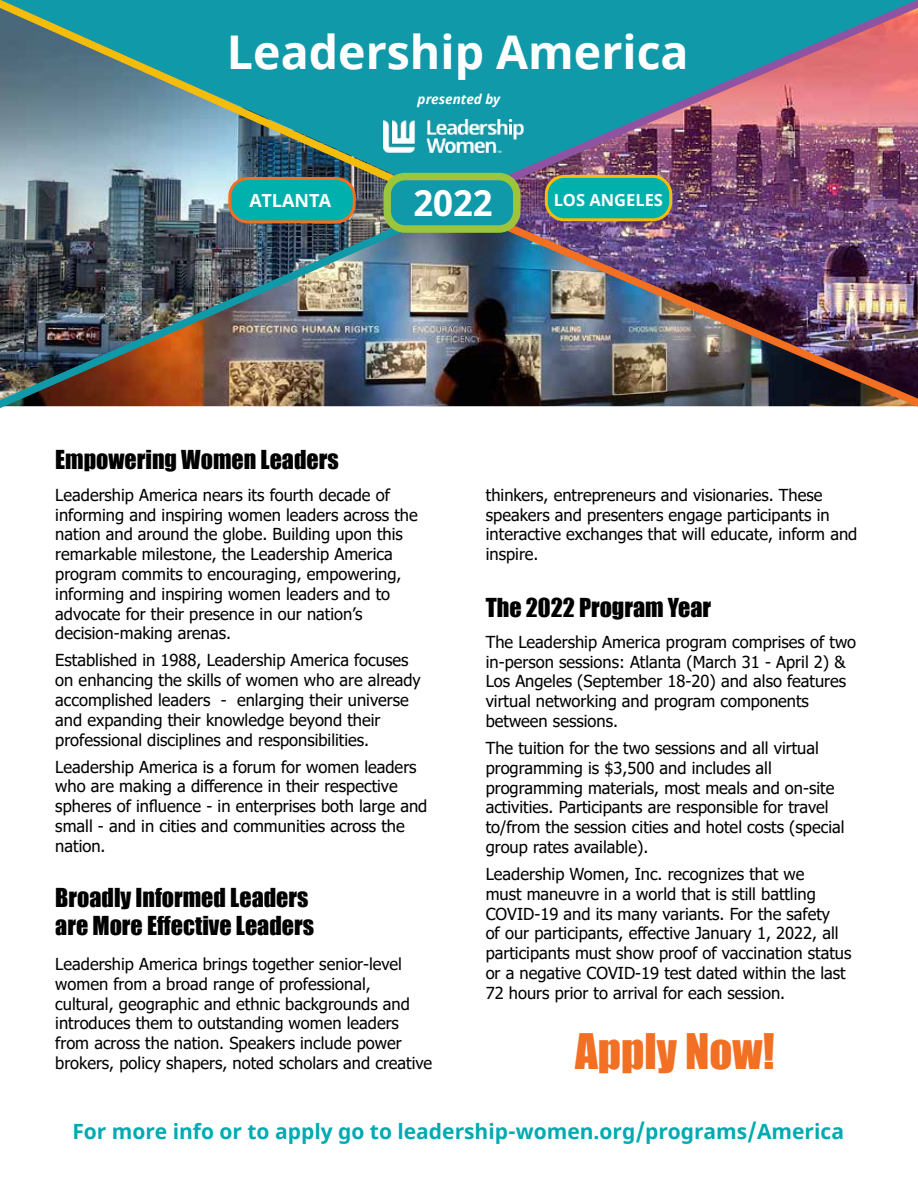
<style>
.page{position:relative;width:918px;height:1188px;background:#fff}
.page>*{position:absolute;margin:0;border:0;box-sizing:border-box;transform-origin:0 0}
.t1{font:700 46.5px "Noto Sans";color:#fff}
.t2{font:45px "Impact";color:#f17023}
.t3{font:700 36px "Noto Sans";color:#fff}
.t4{font:24px/28.8px "Impact";color:#000}
.t5{font:700 21px "Noto Sans";color:#00aab1}
.t6{font:700 18px "Noto Sans";color:#fff}
.t7{font:16.5px/19.8px "Tahoma";color:#000}
.t8{font:700 16.5px "Noto Sans";color:#fff}
.t9{font:italic 700 13.5px "Noto Sans";color:#fff}
</style>
<div class="page">
<img style="left:481px;top:0;width:437px;height:196px">
<img style="left:0;top:224px;width:449px;height:185px">
<img style="left:449px;top:196px;width:469px;height:211px">
<img style="left:0;top:0;width:481px;height:224px">
<div style="left:387px;top:177px;width:130px;height:52px;background:#109aa9;border-radius:18px"></div>
<div style="left:383px;top:173px;width:138px;height:60px;border:8px solid #9dc53b;border-radius:18px"></div>
<img style="left:383px;top:119px;width:141px;height:33px">
<div style="left:230px;top:179px;width:124px;height:43px;background:#00b0ac;border-radius:18px"></div>
<div style="left:228px;top:177px;width:128px;height:46px;border:3px solid #f36f21;border-radius:18px"></div>
<div style="left:546px;top:176px;width:125px;height:44px;background:#00b0ac;border-radius:18px"></div>
<div style="left:545px;top:175px;width:127px;height:46px;border:3px solid #f4bd0c;border-radius:18px"></div>
<h1 class="t1" style="left:227px;top:19px;width:463px">Leadership America</h1>
<p class="t9" style="left:418px;top:89px;width:84px">presented by</p>
<h3 class="t3" style="left:413px;top:178px;width:81px">2022</h3>
<p class="t6" style="left:250px;top:188px;width:83px">ATLANTA</p>
<p class="t8" style="left:554px;top:188px;width:111px">LOS ANGELES</p>
<h3 class="t4" style="left:55px;top:444px;width:285px">Empowering Women Leaders</h3>
<p class="t7" style="left:55px;top:486px;width:364px">Leadership America nears its fourth decade of informing and inspiring women leaders across the nation and around the globe. Building upon this remarkable milestone, the Leadership America program commits to encouraging, empowering, informing and inspiring women leaders and to advocate for their presence in our nation’s decision-making arenas.</p>
<p class="t7" style="left:55px;top:651px;width:367px">Established in 1988, Leadership America focuses on enhancing the skills of women who are already accomplished leaders - enlarging their universe and expanding their knowledge beyond their professional disciplines and responsibilities.</p>
<p class="t7" style="left:55px;top:758px;width:374px">Leadership America is a forum for women leaders who are making a difference in their respective spheres of influence - in enterprises both large and small - and in cities and communities across the nation.</p>
<h3 class="t4" style="left:55px;top:882px;width:260px">Broadly Informed Leaders are More Effective Leaders</h3>
<p class="t7" style="left:55px;top:955px;width:378px">Leadership America brings together senior-level women from a broad range of professional, cultural, geographic and ethnic backgrounds and introduces them to outstanding women leaders from across the nation. Speakers include power brokers, policy shapers, noted scholars and creative</p>
<p class="t7" style="left:486px;top:486px;width:373px">thinkers, entrepreneurs and visionaries. These speakers and presenters engage participants in interactive exchanges that will educate, inform and inspire.</p>
<h3 class="t4" style="left:486px;top:592px;width:227px">The 2022 Program Year</h3>
<p class="t7" style="left:486px;top:633px;width:372px">The Leadership America program comprises of two in-person sessions: Atlanta (March 31 - April 2) &amp; Los Angeles (September 18-20) and also features virtual networking and program components between sessions.</p>
<p class="t7" style="left:486px;top:739px;width:360px">The tuition for the two sessions and all virtual programming is $3,500 and includes all programming materials, most meals and on-site activities. Participants are responsible for travel to/from the session cities and hotel costs (special group rates available).</p>
<p class="t7" style="left:486px;top:865px;width:367px">Leadership Women, Inc. recognizes that we<br>must maneuvre in a world that is still battling COVID-19 and its many variants. For the safety<br>of our participants, effective January 1, 2022, all participants must show proof of vaccination status or a negative COVID-19 test dated within the last 72 hours prior to arrival for each session.</p>
<h2 class="t2" style="left:575px;top:1017px;width:201px">Apply Now!</h2>
<p class="t5" style="left:72px;top:1117px;width:773px">For more info or to apply go to leadership-women.org/programs/America</p>
</div>
